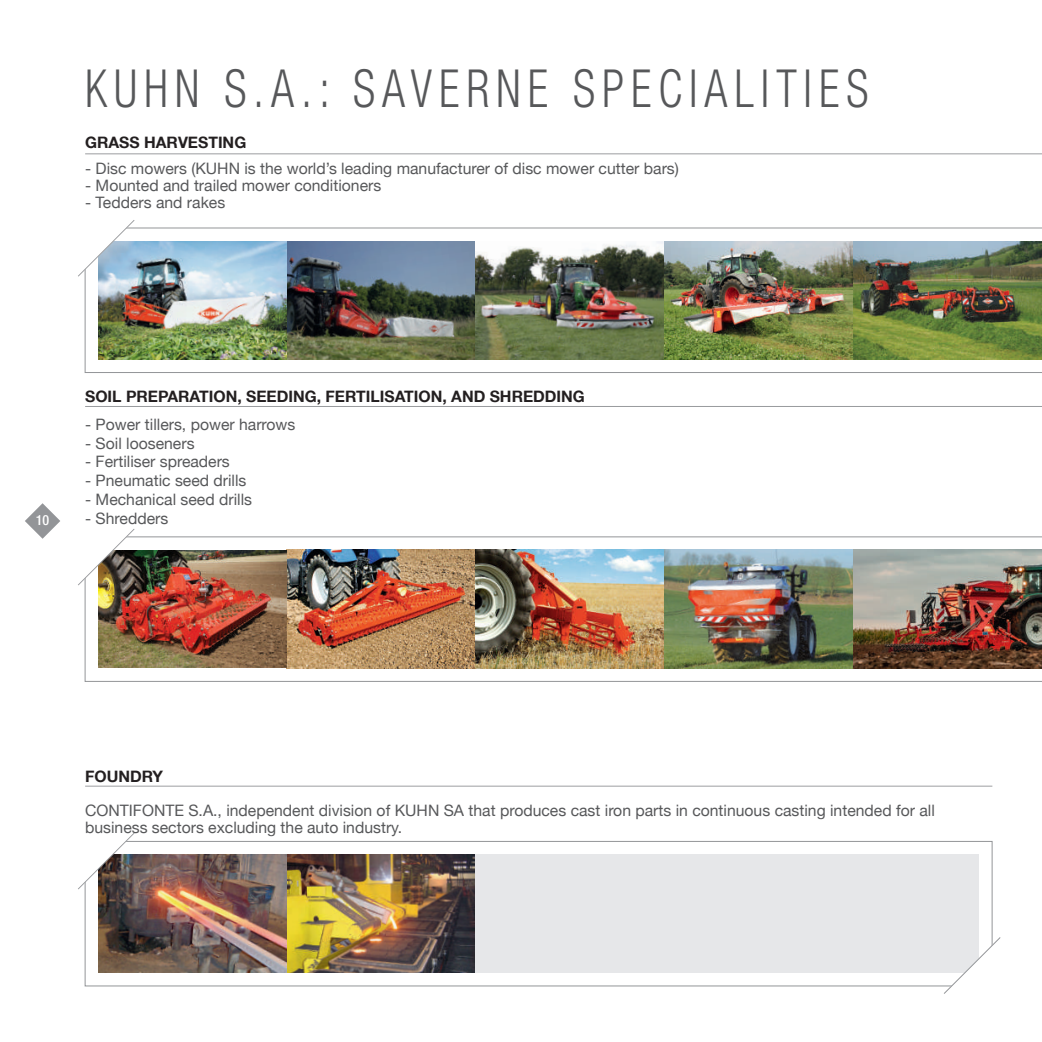
<style>
.page{position:relative;width:1042px;height:1042px;background:#fff}
.page>*{position:absolute;margin:0;border:0;box-sizing:border-box;transform-origin:0 0}
.t1{font:300 condensed 52.5px "Helvetica Neue LT Com";letter-spacing:.15em;color:#57585a;scale:.88 1}
.t2{font:15.75px/17px "Helvetica Neue";color:#57585a}
.t3{font:700 15.75px "Helvetica Neue LT Com";color:#231f20}
.t4{font:500 condensed 14px "Helvetica Neue LT Com";color:#fff}
</style>
<div class="page">
<svg style="left:85px;top:536px;width:957px;height:146px"></svg>
<img style="left:98px;top:550px;width:944px;height:118px">
<div style="left:85px;top:841px;width:907px;height:145px;border:1px solid #939598"></div>
<img style="left:98px;top:854px;width:377px;height:119px">
<div style="left:475px;top:854px;width:504px;height:119px;background:#e6e7e9"></div>
<svg style="left:78px;top:833px;width:57px;height:57px"></svg>
<svg style="left:943px;top:936px;width:58px;height:58px"></svg>
<svg style="left:25px;top:503px;width:110px;height:83px"></svg>
<hr style="left:85px;top:153px;width:957px;height:1px;background:#939598">
<hr style="left:85px;top:786px;width:907px;height:1px;background:#939598">
<hr style="left:85px;top:406px;width:957px;height:1px;background:#939598">
<svg style="left:85px;top:228px;width:957px;height:145px"></svg>
<img style="left:98px;top:241px;width:944px;height:118px">
<svg style="left:78px;top:220px;width:57px;height:57px"></svg>
<h1 class="t1" style="left:85px;top:58px;width:891px">KUHN S.A.: SAVERNE SPECIALITIES</h1>
<p class="t3" style="left:85px;top:132px;width:163px">GRASS HARVESTING</p>
<p class="t2" style="left:85px;top:161px;width:595px">- Disc mowers (KUHN is the world’s leading manufacturer of disc mower cutter bars)</p>
<p class="t2" style="left:85px;top:178px;width:298px">- Mounted and trailed mower conditioners</p>
<p class="t2" style="left:85px;top:195px;width:142px">- Tedders and rakes</p>
<p class="t4" style="left:36px;top:512px;width:15px">10</p>
<p class="t3" style="left:85px;top:386px;width:501px">SOIL PREPARATION, SEEDING, FERTILISATION, AND SHREDDING</p>
<p class="t2" style="left:85px;top:416px;width:212px">- Power tillers, power harrows</p>
<p class="t2" style="left:85px;top:435px;width:111px">- Soil looseners</p>
<p class="t2" style="left:85px;top:454px;width:146px">- Fertiliser spreaders</p>
<p class="t2" style="left:85px;top:473px;width:163px">- Pneumatic seed drills</p>
<p class="t2" style="left:85px;top:492px;width:168px">- Mechanical seed drills</p>
<p class="t2" style="left:85px;top:511px;width:85px">- Shredders</p>
<p class="t3" style="left:85px;top:766px;width:79px">FOUNDRY</p>
<p class="t2" style="left:85px;top:802px;width:851px">CONTIFONTE S.A., independent division of KUHN SA that produces cast iron parts in continuous casting intended for all business sectors excluding the auto industry.</p>
</div>
